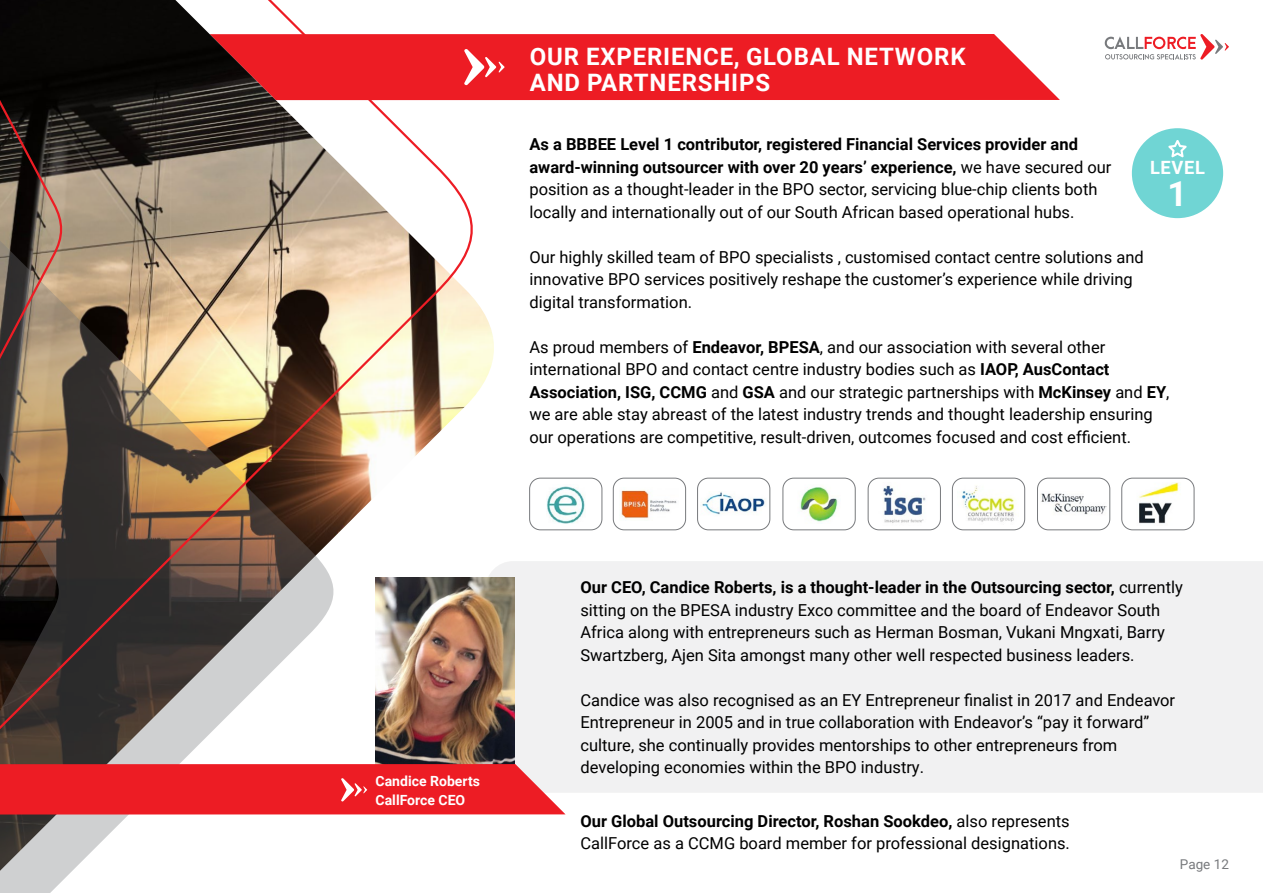
<style>
.page{position:relative;width:1263px;height:893px;background:#fff}
.page>*{position:absolute;margin:0;border:0;box-sizing:border-box;transform-origin:0 0}
.t1{font:700 34.5px "Roboto";color:#fff}
.t2{font:700 24px/25.5px "Roboto";letter-spacing:.035em;color:#fff}
.t3{font:700 18.3px "Roboto";letter-spacing:.035em;color:#fff}
.t4{font:16.5px/22.5px "Roboto";color:#000}
.t5{font:700 14.1px/19.2px "Roboto";color:#fff}
.t6{font:13.5px "Roboto";color:#787a7d}
.s1{font-weight:700}
</style>
<div class="page">
<svg style="left:1104px;top:34px;width:125px;height:26px"></svg>
<div style="left:503px;top:34px;width:557px;height:66px;background:#ed1c24"></div>
<div style="left:503px;top:561px;width:760px;height:232px;background:#f1f1f2"></div>
<div style="left:1037px;top:478px;width:73px;height:52px;border:1px solid #787a7d;border-radius:11px"></div>
<div style="left:1121px;top:478px;width:73px;height:52px;border:1px solid #787a7d;border-radius:11px"></div>
<div style="left:529px;top:478px;width:73px;height:52px;border:1px solid #787a7d;border-radius:11px"></div>
<div style="left:613px;top:478px;width:73px;height:52px;border:1px solid #787a7d;border-radius:11px"></div>
<div style="left:697px;top:478px;width:73px;height:52px;border:1px solid #787a7d;border-radius:11px"></div>
<div style="left:783px;top:478px;width:72px;height:52px;border:1px solid #787a7d;border-radius:11px"></div>
<div style="left:868px;top:478px;width:73px;height:52px;border:1px solid #787a7d;border-radius:11px"></div>
<div style="left:952px;top:478px;width:73px;height:52px;border:1px solid #787a7d;border-radius:11px"></div>
<img style="left:702px;top:491px;width:64px;height:24px">
<img style="left:800px;top:487px;width:38px;height:35px">
<img style="left:883px;top:485px;width:43px;height:38px">
<img style="left:961px;top:485px;width:55px;height:37px">
<img style="left:1041px;top:493px;width:65px;height:22px">
<img style="left:1139px;top:483px;width:40px;height:41px">
<img style="left:546px;top:486px;width:39px;height:37px">
<img style="left:621px;top:490px;width:56px;height:29px">
<img style="left:503px;top:577px;width:11px;height:187px">
<img style="left:487px;top:34px;width:13px;height:781px">
<svg style="left:0;top:869px;width:74px;height:24px;fill:#cfd0d1"></svg>
<svg style="left:487px;top:49px;width:18px;height:36px"></svg>
<img style="left:0;top:0;width:487px;height:869px">
<svg style="left:0;top:764px;width:565px;height:50px;background:#ed272e"></svg>
<div style="left:1132px;top:128px;width:91px;height:90px;background:#70d5d4;border-radius:50%"></div>
<svg style="left:1168px;top:140px;width:19px;height:17px"></svg>
<h2 class="t2" style="left:530px;top:43px;width:437px">OUR EXPERIENCE, GLOBAL NETWORK<br>AND PARTNERSHIPS</h2>
<p class="t4" style="left:529px;top:133px;width:583px"><span class="s1">As a BBBEE Level 1 contributor, registered Financial Services provider and award-winning outsourcer with over 20 years’ experience,</span> we have secured our position as a thought-leader in the BPO sector, servicing blue-chip clients both locally and internationally out of our South African based operational hubs.</p>
<p class="t4" style="left:529px;top:245px;width:616px">Our highly skilled team of BPO specialists , customised contact centre solutions and innovative BPO services positively reshape the customer’s experience while driving digital transformation.</p>
<p class="t4" style="left:529px;top:335px;width:642px">As proud members of <span class="s1">Endeavor, BPESA</span>, and our association with several other international BPO and contact centre industry bodies such as <span class="s1">IAOP, AusContact Association, ISG, CCMG</span> and <span class="s1">GSA</span> and our strategic partnerships with <span class="s1">McKinsey</span> and <span class="s1">EY</span>, we are able stay abreast of the latest industry trends and thought leadership ensuring our operations are competitive, result-driven, outcomes focused and cost efficient.</p>
<p class="t3" style="left:1150px;top:155px;width:56px">LEVEL</p>
<h1 class="t1" style="left:1167px;top:170px;width:21px">1</h1>
<p class="t5" style="left:376px;top:770px;width:106px">Candice Roberts<br>CallForce CEO</p>
<p class="t4" style="left:580px;top:575px;width:604px"><span class="s1">Our CEO, Candice Roberts, is a thought-leader in the Outsourcing sector,</span> currently sitting on the BPESA industry Exco committee and the board of Endeavor South Africa along with entrepreneurs such as Herman Bosman, Vukani Mngxati, Barry Swartzberg, Ajen Sita amongst many other well respected business leaders.</p>
<p class="t4" style="left:580px;top:688px;width:596px">Candice was also recognised as an EY Entrepreneur finalist in 2017 and Endeavor Entrepreneur in 2005 and in true collaboration with Endeavor’s “pay it forward” culture, she continually provides mentorships to other entrepreneurs from developing economies within the BPO industry.</p>
<p class="t4" style="left:580px;top:809px;width:491px"><span class="s1">Our Global Outsourcing Director, Roshan Sookdeo,</span> also represents<br>CallForce as a CCMG board member for professional designations.</p>
<p class="t6" style="left:1180px;top:855px;width:51px">Page 12</p>
</div>
